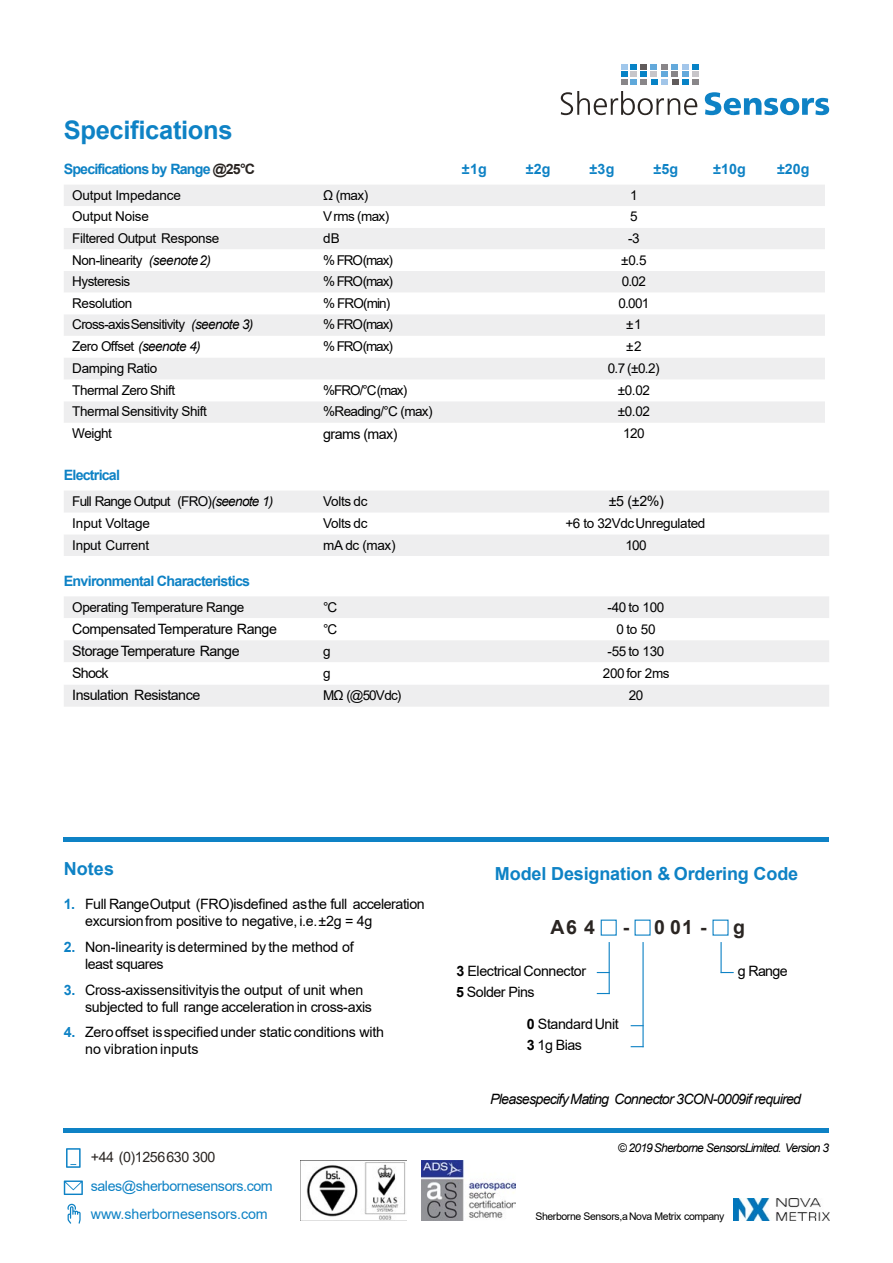
<style>
.page{position:relative;width:893px;height:1263px;background:#fff}
.page>*{position:absolute;margin:0;border:0;box-sizing:border-box;transform-origin:0 0}
.t1{font:700 25.5px "Arial";letter-spacing:-.015em;color:#0e82c5}
.t2{font:700 19.5px "Arial";color:#2a2522}
.t3{font:700 18px "Arial";letter-spacing:-.01em;color:#0e82c5}
.t4{font:14.25px/17.1px "Arial";letter-spacing:-.02em;color:#000}
.t5{font:700 14.25px "Arial";letter-spacing:-.05em;color:#0e82c5}
.t6{font:14.25px/28.3px "Arial";letter-spacing:-.03em;color:#0e82c5}
.t7{font:italic 14.25px "Arial";letter-spacing:-.055em;color:#000}
.t8{font:14.25px "Arial";letter-spacing:-.03em;color:#2a2522}
.t9{font:14.25px "Arial";letter-spacing:-.04em;color:#000}
.t10{font:13.5px "Arial";letter-spacing:-.03em;color:#000}
.t11{font:13.5px "Arial";letter-spacing:-.05em;color:#000}
.t12{font:13.5px "Arial";letter-spacing:-.01em;color:#000}
.t13{font:13.5px "Arial";letter-spacing:-.005em;color:#000}
.t14{font:italic 12px "Arial";letter-spacing:-.06em;color:#000}
.t15{font:10.5px "Arial";letter-spacing:-.035em;color:#000}
.s1{color:#2a2522}
.s2{font-style:italic}
.s3{font-weight:700;color:#0e82c5}
.s4{font-weight:700}
</style>
<div class="page">
<div style="left:64px;top:185px;width:761px;height:21px;background:#eeeeef"></div>
<svg style="left:64px;top:228px;width:761px;height:195px;fill:#eeeeef"></svg>
<div style="left:64px;top:491px;width:765px;height:65px;background:#eeeeef"></div>
<svg style="left:64px;top:513px;width:765px;height:21px"></svg>
<div style="left:64px;top:596px;width:765px;height:111px;background:#eeeeef"></div>
<svg style="left:64px;top:618px;width:765px;height:66px"></svg>
<hr style="left:64px;top:837px;width:765px;height:4px;background:#0e82c5">
<hr style="left:720px;top:942px;width:2px;height:31px;background:#0e82c5">
<svg style="left:722px;top:972px;width:12px;height:1px"></svg>
<div style="left:601px;top:919px;width:16px;height:17px;border:1px solid #0e82c5"></div>
<hr style="left:609px;top:942px;width:1px;height:52px;background:#0e82c5">
<hr style="left:642px;top:942px;width:2px;height:105px;background:#0e82c5">
<svg style="left:597px;top:972px;width:13px;height:1px"></svg>
<svg style="left:631px;top:1025px;width:13px;height:1px"></svg>
<svg style="left:597px;top:993px;width:13px;height:1px"></svg>
<svg style="left:631px;top:1046px;width:13px;height:1px"></svg>
<svg style="left:66px;top:1148px;width:15px;height:20px"></svg>
<svg style="left:64px;top:1180px;width:19px;height:15px"></svg>
<svg style="left:67px;top:1204px;width:14px;height:20px"></svg>
<img style="left:306px;top:1162px;width:100px;height:58px">
<img style="left:733px;top:1199px;width:96px;height:21px">
<div style="left:64px;top:1128px;width:765px;height:5px;background:#0e82c5"></div>
<img style="left:422px;top:1160px;width:93px;height:60px">
<svg style="left:561px;top:91px;width:136px;height:24px"></svg>
<svg style="left:705px;top:92px;width:124px;height:23px"></svg>
<svg style="left:621px;top:64px;width:77px;height:21px"></svg>
<h1 class="t1" style="left:64px;top:121px;width:170px">Specifications</h1>
<p class="t5" style="left:64px;top:164px;width:193px">Specifications by Range <span class="s1">@25°C</span></p>
<p class="t5" style="left:462px;top:164px;width:26px">±1g</p>
<p class="t5" style="left:526px;top:164px;width:26px">±2g</p>
<p class="t5" style="left:590px;top:164px;width:26px">±3g</p>
<p class="t5" style="left:653px;top:164px;width:26px">±5g</p>
<p class="t5" style="left:713px;top:164px;width:34px">±10g</p>
<p class="t5" style="left:777px;top:164px;width:34px">±20g</p>
<p class="t12" style="left:72px;top:190px;width:110px">Output Impedance</p>
<p class="t10" style="left:323px;top:190px;width:47px">Ω (max)</p>
<p class="t10" style="left:630px;top:190px;width:9px">1</p>
<p class="t10" style="left:72px;top:212px;width:78px">Output Noise</p>
<p class="t10" style="left:323px;top:212px;width:68px">Vrms (max)</p>
<p class="t10" style="left:630px;top:212px;width:9px">5</p>
<p class="t10" style="left:72px;top:233px;width:148px">Filtered Output Response</p>
<p class="t10" style="left:323px;top:233px;width:18px">dB</p>
<p class="t10" style="left:628px;top:233px;width:13px">-3</p>
<p class="t10" style="left:72px;top:255px;width:140px">Non-linearity <span class="s2">(seenote2)</span></p>
<p class="t10" style="left:323px;top:255px;width:71px">% FRO(max)</p>
<p class="t10" style="left:621px;top:255px;width:27px">±0.5</p>
<p class="t10" style="left:72px;top:276px;width:59px">Hysteresis</p>
<p class="t10" style="left:323px;top:276px;width:71px">% FRO(max)</p>
<p class="t10" style="left:622px;top:276px;width:26px">0.02</p>
<p class="t10" style="left:72px;top:298px;width:62px">Resolution</p>
<p class="t10" style="left:323px;top:298px;width:69px">% FRO(min)</p>
<p class="t10" style="left:618px;top:298px;width:33px">0.001</p>
<p class="t10" style="left:72px;top:320px;width:183px">Cross-axisSensitivity <span class="s2">(seenote 3)</span></p>
<p class="t10" style="left:323px;top:320px;width:71px">% FRO(max)</p>
<p class="t10" style="left:626px;top:320px;width:17px">±1</p>
<p class="t10" style="left:72px;top:341px;width:130px">Zero Offset <span class="s2">(seenote 4)</span></p>
<p class="t10" style="left:323px;top:341px;width:71px">% FRO(max)</p>
<p class="t10" style="left:626px;top:341px;width:17px">±2</p>
<p class="t10" style="left:72px;top:363px;width:87px">Damping Ratio</p>
<p class="t10" style="left:608px;top:363px;width:54px">0.7 (±0.2)</p>
<p class="t10" style="left:72px;top:385px;width:104px">Thermal Zero Shift</p>
<p class="t10" style="left:323px;top:385px;width:86px">%FRO/°C(max)</p>
<p class="t10" style="left:618px;top:385px;width:34px">±0.02</p>
<p class="t10" style="left:72px;top:407px;width:136px">Thermal Sensitivity Shift</p>
<p class="t10" style="left:323px;top:407px;width:111px">%Reading/°C (max)</p>
<p class="t10" style="left:618px;top:407px;width:34px">±0.02</p>
<p class="t10" style="left:72px;top:428px;width:41px">Weight</p>
<p class="t9" style="left:323px;top:428px;width:76px">grams (max)</p>
<p class="t10" style="left:623px;top:428px;width:23px">120</p>
<p class="t5" style="left:64px;top:469px;width:58px">Electrical</p>
<p class="t11" style="left:72px;top:496px;width:203px">Full Range Output (FRO)<span class="s2">(seenote 1)</span></p>
<p class="t10" style="left:323px;top:496px;width:46px">Volts dc</p>
<p class="t4" style="left:609px;top:494px;width:57px">±5 (±2%)</p>
<p class="t13" style="left:72px;top:518px;width:79px">Input Voltage</p>
<p class="t10" style="left:323px;top:518px;width:46px">Volts dc</p>
<p class="t10" style="left:565px;top:518px;width:142px">+6 to 32VdcUnregulated</p>
<p class="t10" style="left:72px;top:540px;width:78px">Input Current</p>
<p class="t10" style="left:323px;top:540px;width:74px">mA dc (max)</p>
<p class="t10" style="left:625px;top:540px;width:23px">100</p>
<p class="t5" style="left:64px;top:575px;width:188px">Environmental Characteristics</p>
<p class="t10" style="left:72px;top:602px;width:174px">Operating Temperature Range</p>
<p class="t10" style="left:323px;top:602px;width:16px">°C</p>
<p class="t10" style="left:608px;top:602px;width:58px">-40 to 100</p>
<p class="t4" style="left:72px;top:621px;width:206px">Compensated Temperature Range</p>
<p class="t10" style="left:323px;top:624px;width:16px">°C</p>
<p class="t10" style="left:617px;top:624px;width:41px">0to 50</p>
<p class="t4" style="left:72px;top:644px;width:169px">StorageTemperature Range</p>
<p class="t10" style="left:323px;top:646px;width:9px">g</p>
<p class="t10" style="left:608px;top:646px;width:58px">-55 to 130</p>
<p class="t4" style="left:72px;top:666px;width:38px">Shock</p>
<p class="t10" style="left:323px;top:668px;width:9px">g</p>
<p class="t10" style="left:603px;top:668px;width:68px">200for 2ms</p>
<p class="t4" style="left:72px;top:688px;width:129px">Insulation Resistance</p>
<p class="t10" style="left:323px;top:690px;width:80px">MΩ (@50Vdc)</p>
<p class="t10" style="left:629px;top:690px;width:16px">20</p>
<h3 class="t3" style="left:64px;top:862px;width:52px">Notes</h3>
<p class="t4" style="left:85px;top:897px;width:341px;text-indent:-21px"><span class="s3">1.</span> Full RangeOutput (FRO)isdefined asthe full acceleration excursionfrom positive to negative,i.e.±2g = 4g</p>
<p class="t4" style="left:85px;top:940px;width:270px;text-indent:-21px"><span class="s3">2.</span> Non-linearity isdetermined by the method of least squares</p>
<p class="t4" style="left:85px;top:982px;width:289px;text-indent:-21px"><span class="s3">3.</span> Cross-axissensitivityis the output of unit when subjected to full range acceleration in cross-axis</p>
<p class="t4" style="left:85px;top:1025px;width:301px;text-indent:-21px"><span class="s3">4.</span> Zerooffset isspecifiedunder static conditions with no vibration inputs</p>
<p class="t8" style="left:91px;top:1152px;width:126px">+44 (0)1256630 300</p>
<p class="t6" style="left:91px;top:1173px;width:183px">sales@sherbornesensors.com www.sherbornesensors.com</p>
<h3 class="t3" style="left:495px;top:867px;width:305px">Model Designation &amp; Ordering Code</h3>
<h2 class="t2" style="left:551px;top:920px;width:46px">A6 4</h2>
<h2 class="t2" style="left:623px;top:920px;width:85px">- 001-</h2>
<h2 class="t2" style="left:733px;top:920px;width:13px">g</h2>
<p class="t4" style="left:456px;top:964px;width:131px"><span class="s4">3</span> ElectricalConnector</p>
<p class="t4" style="left:456px;top:984px;width:80px"><span class="s4">5</span> Solder Pins</p>
<p class="t4" style="left:527px;top:1017px;width:94px"><span class="s4">0</span> StandardUnit</p>
<p class="t4" style="left:527px;top:1037px;width:57px"><span class="s4">3</span> 1g Bias</p>
<p class="t4" style="left:738px;top:964px;width:51px">g Range</p>
<p class="t7" style="left:490px;top:1093px;width:313px">PleasespecifyMating Connector 3CON-0009if required</p>
<p class="t14" style="left:618px;top:1143px;width:213px">© 2019Sherborne SensorsLimited. Version 3</p>
<p class="t15" style="left:535px;top:1212px;width:191px">Sherborne Sensors,a Nova Metrix company</p>
</div>
